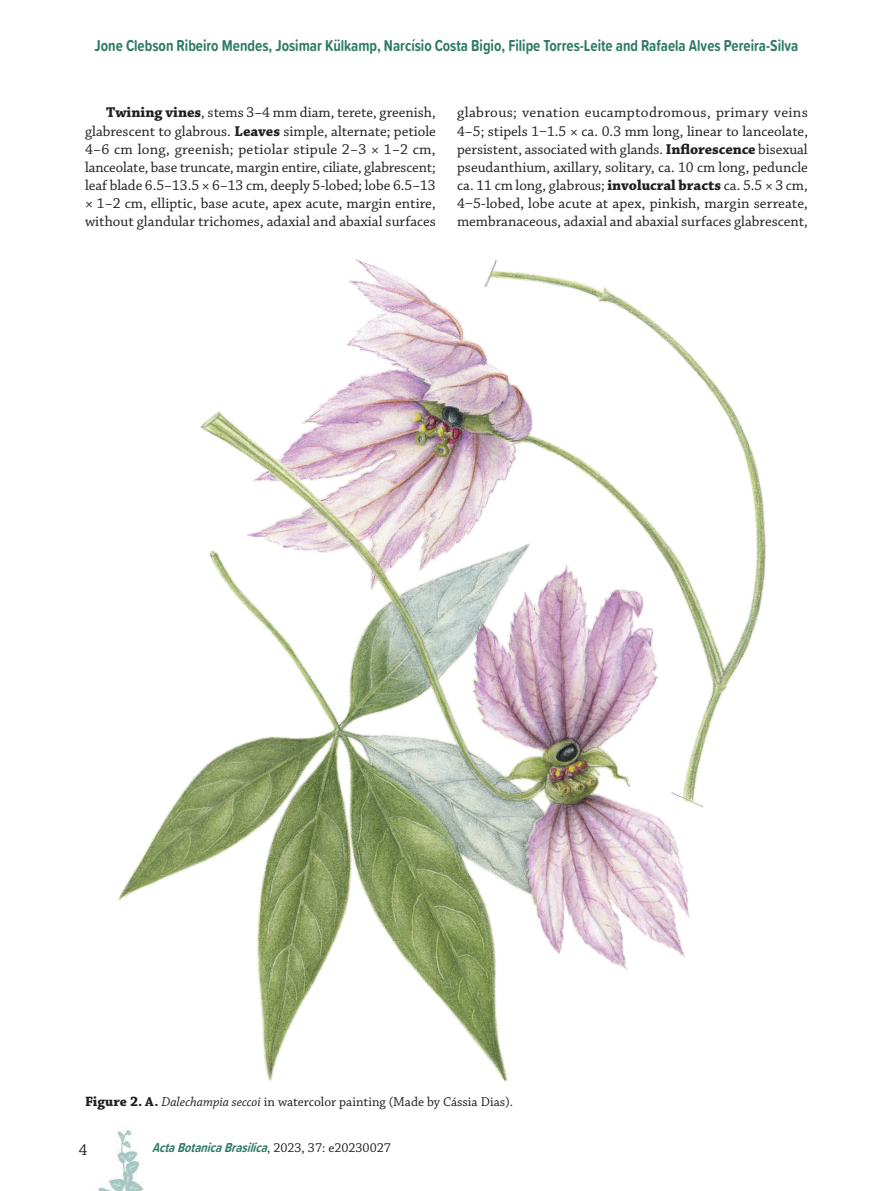
<style>
.page{position:relative;width:893px;height:1191px;background:#fff}
.page>*{position:absolute;margin:0;border:0;box-sizing:border-box;transform-origin:0 0}
.t1{font:700 16.5px "Proxima Soft Cond";color:#2f7b67;scale:.91 1}
.t2{font:16.5px "Chaparral Pro";color:#231f20}
.t3{font:15px/18.1px "Chaparral Pro";color:#231f20;text-align:justify}
.t4{font:13.5px "Chaparral Pro";color:#231f20}
.t5{font:italic 700 13.5px "Proxima Soft Cond";color:#2f7b67;scale:.95 1}
.s1{font-weight:700}
.s2{font-weight:700;font-size:14.25px}
.s3{font-style:italic}
.s4{font-family:"Chaparral Pro";font-weight:400;font-style:normal;color:#231f20}
</style>
<div class="page">
<img style="left:98px;top:1130px;width:45px;height:61px">
<img style="left:118px;top:259px;width:648px;height:823px">
<p class="t1" style="left:95px;top:33px;width:775px">Jone Clebson Ribeiro Mendes, Josimar Külkamp, Narcísio Costa Bigio, Filipe Torres-Leite and Rafaela Alves Pereira-Silva</p>
<p class="t3" style="left:85px;top:104px;width:352px;text-indent:21px"><span class="s1">Twining vines</span>, stems 3−4 mm diam, terete, greenish, glabrescent to glabrous. <span class="s1">Leaves</span> simple, alternate; petiole 4−6 cm long, greenish; petiolar stipule 2−3 × 1−2 cm, lanceolate, base truncate, margin entire, ciliate, glabrescent; leaf blade 6.5−13.5 × 6−13 cm, deeply 5-lobed; lobe 6.5−13 × 1−2 cm, elliptic, base acute, apex acute, margin entire, without glandular trichomes, adaxial and abaxial surfaces</p>
<p class="t3" style="left:457px;top:104px;width:352px">glabrous; venation eucamptodromous, primary veins 4−5; stipels 1‒1.5 × ca. 0.3 mm long, linear to lanceolate, persistent, associated with glands. <span class="s1">Inflorescence</span> bisexual pseudanthium, axillary, solitary, ca. 10 cm long, peduncle ca. 11 cm long, glabrous; <span class="s1">involucral bracts</span> ca. 5.5 × 3 cm, 4‒5-lobed, lobe acute at apex, pinkish, margin serreate, membranaceous, adaxial and abaxial surfaces glabrescent,</p>
<p class="t4" style="left:85px;top:1094px;width:429px"><span class="s2">Figure 2.</span> <span class="s1">A.</span> <span class="s3">Dalechampia seccoi</span> in watercolor painting (Made by Cássia Dias).</p>
<p class="t2" style="left:79px;top:1141px;width:10px">4</p>
<p class="t5" style="left:152px;top:1137px;width:253px">ActaBotanicaBrasilica<span class="s4">, 2 0 2 3 , 3 7 : e 2 0 2 3 0 0 2 7</span></p>
</div>
